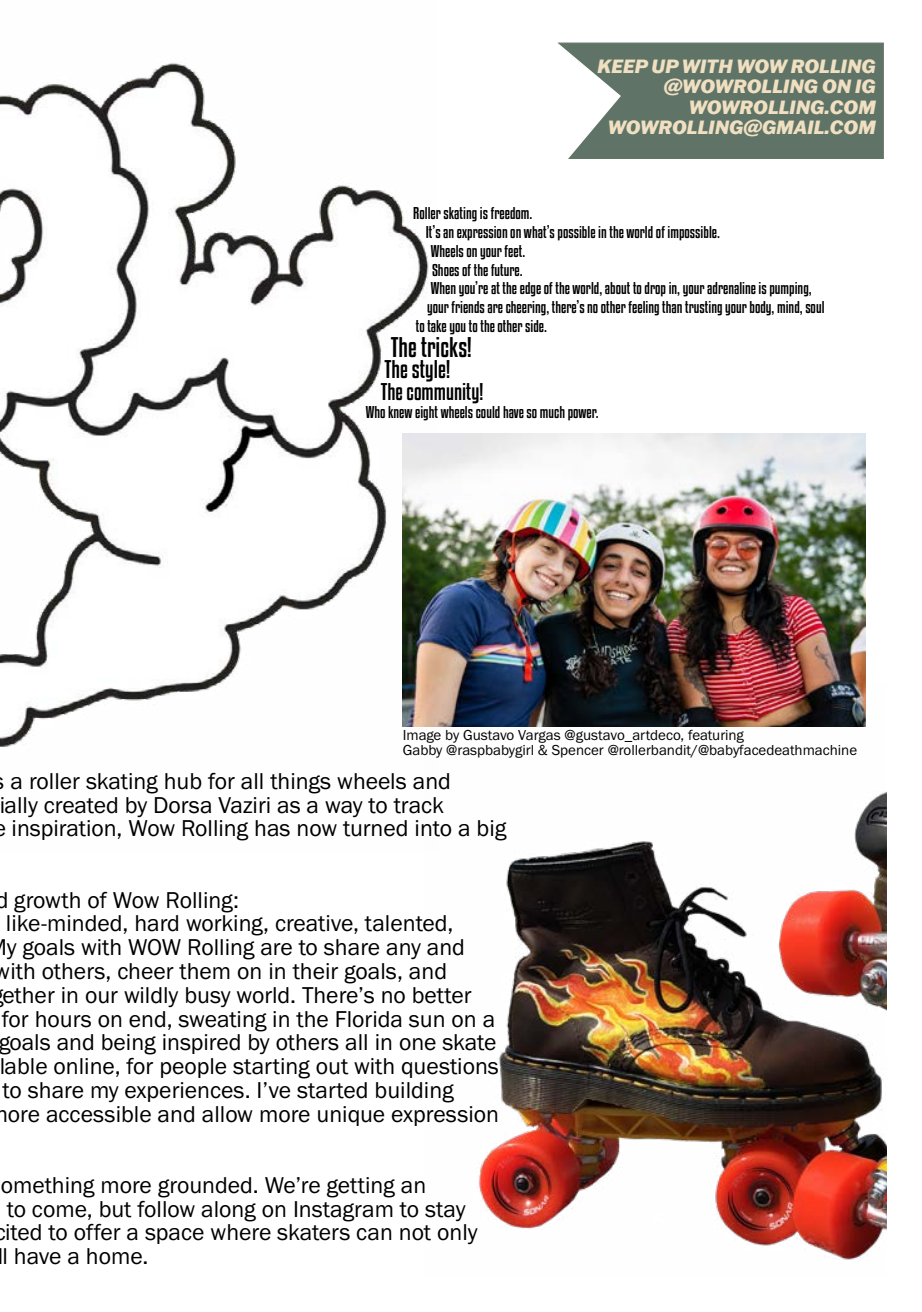
<style>
.page{position:relative;width:922px;height:1312px;background:#fff}
.page>*{position:absolute;margin:0;border:0;box-sizing:border-box;transform-origin:0 0}
.t1{font:25px "Kenyan Coffee Rg";color:#000}
.t2{font:23.75px/23.8px "Franklin Gothic URW Boo";color:#000}
.t3{font:22.5px "Kenyan Coffee Rg";color:#000}
.t4{font:21.25px "Kenyan Coffee Rg";color:#000}
.t5{font:italic 800 18.75px/20px "Franklin Gothic ATF";color:#f0e0c1;text-align:right}
.t6{font:15px "Kenyan Coffee Rg";color:#000}
.t7{font:15px/15px "Franklin Gothic URW Boo";color:#000101}
</style>
<div class="page">
<img style="left:0;top:63px;width:429px;height:684px">
<div style="left:557px;top:43px;width:326px;height:116px;background:#5f7467"></div>
<svg style="left:557px;top:42px;width:64px;height:117px"></svg>
<img style="left:424px;top:682px;width:462px;height:578px">
<img style="left:402px;top:433px;width:463px;height:292px">
<p class="t5" style="left:597px;top:56px;width:280px">KEEP UP WITH WOW ROLLING @WOWROLLING ON IG<br>WOWROLLING.COM<br>WOWROLLING@GMAIL.COM</p>
<p class="t6" style="left:413px;top:204px;width:121px">Roller skating is freedom.</p>
<p class="t6" style="left:425px;top:223px;width:295px">It’s an expression on what’s possible in the world of impossible.</p>
<p class="t6" style="left:430px;top:242px;width:96px">Wheels on your feet.</p>
<p class="t6" style="left:432px;top:261px;width:92px">Shoes of the future.</p>
<p class="t6" style="left:430px;top:279px;width:382px">When you’re at the edge of the world, about to drop in, your adrenaline is pumping,</p>
<p class="t6" style="left:427px;top:298px;width:399px">your friends are cheering, there’s no other feeling than trusting your body, mind, soul</p>
<p class="t6" style="left:415px;top:317px;width:133px">to take you to the other side.</p>
<p class="t1" style="left:390px;top:332px;width:82px">The tricks!</p>
<p class="t3" style="left:384px;top:356px;width:67px">The style!</p>
<p class="t4" style="left:380px;top:378px;width:104px">The community!</p>
<p class="t6" style="left:365px;top:403px;width:234px">Who knew eight wheels could have so much power.</p>
<p class="t7" style="left:402px;top:726px;width:456px">Image by Gustavo Vargas @gustavo_artdeco, featuring<br>Gabby @raspbabygirl &amp; Spencer @rollerbandit/@babyfacedeathmachine</p>
<p class="t2" style="left:11px;top:768px;width:442px">a roller skating hub for all things wheels and</p>
<p class="t2" style="left:-1px;top:792px;width:446px">ially created by Dorsa Vaziri as a way to track</p>
<p class="t2" style="left:12px;top:816px;width:496px">inspiration, Wow Rolling has now turned into a big</p>
<p class="t2" style="left:-5px;top:887px;width:245px">d growth of Wow Rolling:</p>
<p class="t2" style="left:6px;top:911px;width:449px">like-minded, hard working, creative, talented,</p>
<p class="t2" style="left:7px;top:934px;width:460px">y goals with WOW Rolling are to share any and</p>
<p class="t2" style="left:-5px;top:958px;width:454px">with others, cheer them on in their goals, and</p>
<p class="t2" style="left:2px;top:982px;width:470px">ether in our wildly busy world. There’s no better</p>
<p class="t2" style="left:2px;top:1006px;width:495px">for hours on end, sweating in the Florida sun on a</p>
<p class="t2" style="left:-2px;top:1029px;width:500px">goals and being inspired by others all in one skate</p>
<p class="t2" style="left:-1px;top:1053px;width:501px">lable online, for people starting out with questions</p>
<p class="t2" style="left:3px;top:1077px;width:452px">to share my experiences. I’ve started building</p>
<p class="t2" style="left:8px;top:1101px;width:492px">ore accessible and allow more unique expression</p>
<p class="t2" style="left:1px;top:1172px;width:478px">omething more grounded. We’re getting an<br>to come, but follow along on Instagram to stay ited to offer a space where skaters can not only l have a home.</p>
</div>
